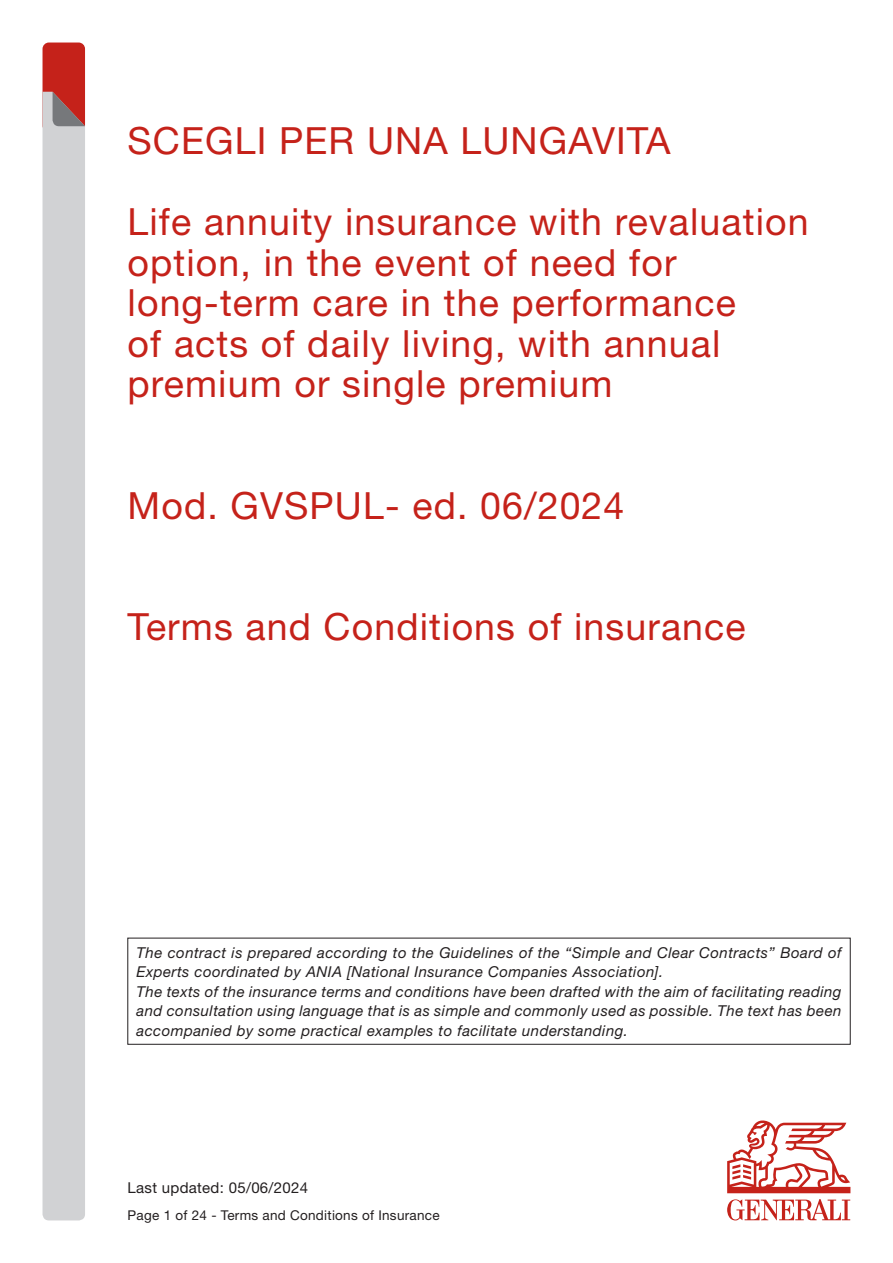
<style>
.page{position:relative;width:893px;height:1263px;background:#fff}
.page>*{position:absolute;margin:0;border:0;box-sizing:border-box;transform-origin:0 0}
.Titolo_prima_pagina{font:37.5px/40.5px "Helvetica Neue LT Std";letter-spacing:.03em;color:#c5221a}
.Testo{font:italic 15px/19.5px "Helvetica Neue LT Std";letter-spacing:.03em;color:#231f20}
.Pie_pagina{font:15px "Helvetica Neue LT Std";letter-spacing:.02em;color:#231f20}
.Pie_pagina-2{font:13.5px "Helvetica Neue LT Std";letter-spacing:.02em;color:#231f20}
</style>
<div class="page">
<div style="left:43px;top:43px;width:42px;height:89px;background:#c5221a;border-radius:6px"></div>
<div style="left:43px;top:92px;width:42px;height:1128px;background:#d1d2d4"></div>
<svg style="left:53px;top:92px;width:32px;height:34px"></svg>
<svg style="left:727px;top:1199px;width:123px;height:21px"></svg>
<svg style="left:727px;top:1120px;width:123px;height:73px"></svg>
<p class="Titolo_prima_pagina" style="left:128px;top:120px;width:544px">SCEGLI PER UNA LUNGAVITA</p>
<p class="Titolo_prima_pagina" style="left:128px;top:201px;width:683px">Life annuity insurance with revaluation option, in the event of need for long-term care in the performance<br>of acts of daily living, with annual premium or single premium</p>
<p class="Titolo_prima_pagina" style="left:128px;top:485px;width:498px">Mod. GVSPUL- ed. 06/2024</p>
<p class="Titolo_prima_pagina" style="left:128px;top:606px;width:620px">Terms and Conditions of insurance</p>
<p class="Testo" style="left:137px;top:942px;width:706px">The contract is prepared according to the Guidelines of the “Simple and Clear Contracts” Board of<br>Experts coordinated by ANIA [National Insurance Companies Association].</p>
<p class="Testo" style="left:137px;top:981px;width:706px;text-align:justify">The texts of the insurance terms and conditions have been drafted with the aim of facilitating reading and consultation using language that is as simple and commonly used as possible. The text has been accompanied by some practical examples to facilitate understanding.</p>
<p class="Pie_pagina" style="left:128px;top:1179px;width:182px">Last updated: 05/06/2024</p>
<p class="Pie_pagina-2" style="left:128px;top:1207px;width:314px">Page 1 of 24 - Terms and Conditions of Insurance</p>
</div>
